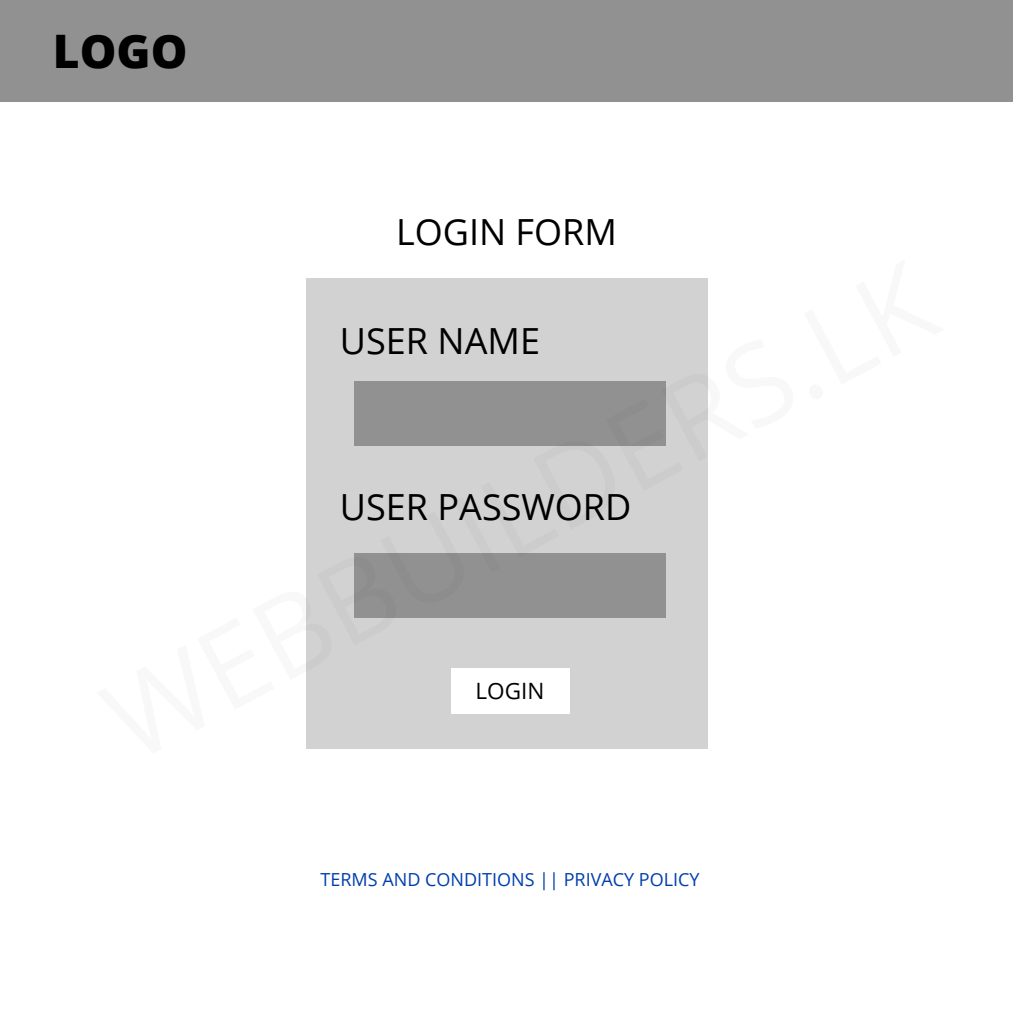
<style>
.page{position:relative;width:1013px;height:1013px;background:#fff}
.page>*{position:absolute;margin:0;border:0;box-sizing:border-box;transform-origin:0 0}
.t1{font:800 46.12px "Open Sans";color:#000}
.t2{font:36px "Open Sans";color:#000}
.t3{font:22.5px "Open Sans";color:#000}
.t4{font:18px "Open Sans";color:#003eae}
</style>
<div class="page">
<div style="left:306px;top:278px;width:401px;height:470px;background:#d2d2d2"></div>
<div style="left:0;top:0;width:1012px;height:101px;background:#919191"></div>
<div style="left:354px;top:382px;width:311px;height:64px;background:#919191"></div>
<div style="left:354px;top:553px;width:311px;height:64px;background:#919191"></div>
<div style="left:451px;top:668px;width:118px;height:45px;background:#fff"></div>
<h1 class="t1" style="left:53px;top:19px;width:136px">LOGO</h1>
<h2 class="t2" style="left:396px;top:206px;width:222px">LOGIN FORM</h2>
<h2 class="t2" style="left:340px;top:316px;width:201px">USER NAME</h2>
<h2 class="t2" style="left:340px;top:481px;width:293px">USER PASSWORD</h2>
<p class="t3" style="left:475px;top:675px;width:70px">LOGIN</p>
<p class="t4" style="left:320px;top:866px;width:380px">TERMS AND CONDITIONS || PRIVACY POLICY</p>
</div>
